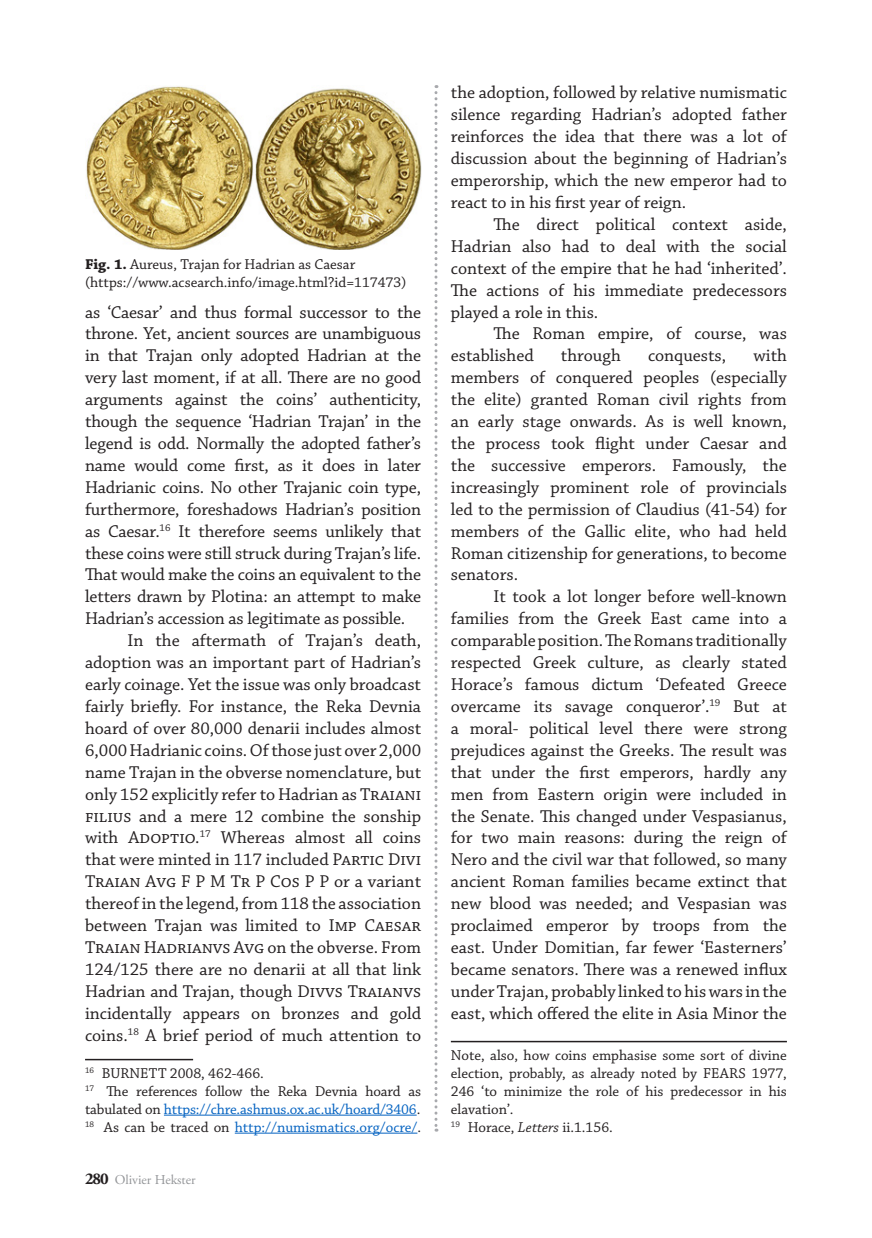
<style>
.page{position:relative;width:872px;height:1238px;background:#fff}
.page>*{position:absolute;margin:0;border:0;box-sizing:border-box;transform-origin:0 0}
.Continutul_articolul{font:18px/21.9px "Chaparral Pro";color:#231f20;text-align:justify}
.Nota_de_subsol_cu_sc{font:15px/18px "Chaparral Pro";color:#231f20}
.Figuri_si_tabele{font:15px "Chaparral Pro";color:#231f20}
.Nota_de_subsol_cu_sc-2{font:15px "Chaparral Pro";color:#0563c1}
.t1{font:13.5px "Adobe Garamond Pro";color:#939598}
.s1{font-weight:700}
.s2{color:#0563c1}
.s3{color:#231f20}
.s4{font-weight:700;font-size:16.5px;color:#231f20}
.s5{font-style:italic}
</style>
<div class="page">
<svg style="left:434px;top:85px;width:3px;height:1046px"></svg>
<hr style="left:85px;top:1058px;width:108px;height:2px;background:#231f20">
<hr style="left:164px;top:1114px;width:253px;height:1px;background:#0563c1">
<hr style="left:235px;top:1132px;width:182px;height:1px;background:#0563c1">
<hr style="left:451px;top:1040px;width:336px;height:2px;background:#231f20">
<img style="left:86px;top:86px;width:335px;height:164px">
<p class="Figuri_si_tabele" style="left:85px;top:256px;width:272px"><span class="s1">Fig. 1.</span> Aureus, Trajan for Hadrian as Caesar</p>
<p class="Figuri_si_tabele" style="left:85px;top:274px;width:323px">(https://www.acsearch.info/image.html?id=117473)</p>
<p class="Continutul_articolul" style="left:85px;top:301px;width:337px">as ‘Caesar’ and thus formal successor to the throne. Yet, ancient sources are unambiguous in that Trajan only adopted Hadrian at the very last moment, if at all. There are no good arguments against the coins’ authenticity, though the sequence ‘Hadrian Trajan’ in the legend is odd. Normally the adopted father’s name would come first, as it does in later Hadrianic coins. No other Trajanic coin type, furthermore, foreshadows Hadrian’s position as Caesar.<sup>16</sup> It therefore seems unlikely that these coins were still struck during Trajan’s life.<br>That would make the coins an equivalent to the letters drawn by Plotina: an attempt to make Hadrian’s accession as legitimate as possible.</p>
<p class="Continutul_articolul" style="left:85px;top:630px;width:337px;text-indent:43px">In the aftermath of Trajan’s death, adoption was an important part of Hadrian’s early coinage. Yet the issue was only broadcast fairly briefly. For instance, the Reka Devnia hoard of over 80,000 denarii includes almost 6,000 Hadrianic coins. Of those just over 2,000 name Trajan in the obverse nomenclature, but only 152 explicitly refer to Hadrian as Traiani filius and a mere 12 combine the sonship with Adoptio.<sup>17</sup> Whereas almost all coins that were minted in 117 included Partic Divi Traian Avg F P M Tr P Cos P P or a variant thereof in the legend, from 118 the association between Trajan was limited to Imp Caesar Traian Hadrianvs Avg on the obverse. From 124/125 there are no denarii at all that link Hadrian and Trajan, though Divvs Traianvs incidentally appears on bronzes and gold coins.<sup>18</sup> A brief period of much attention to</p>
<p class="Nota_de_subsol_cu_sc" style="left:85px;top:1064px;width:180px"><sup>16</sup> BURNETT 2008, 462-466.</p>
<p class="Nota_de_subsol_cu_sc" style="left:85px;top:1082px;width:337px"><sup>17</sup> The references follow the Reka Devnia hoard as tabulated on <span class="s2">https://chre.ashmus.ox.ac.uk/hoard/3406</span>.</p>
<p class="Nota_de_subsol_cu_sc-2" style="left:85px;top:1118px;width:337px"><sup>18</sup> <span class="s3">As can be traced on</span> http://numismatics.org/ocre/<span class="s3">.</span></p>
<p class="t1" style="left:85px;top:1171px;width:112px"><span class="s4">280</span> Olivier Hekster</p>
<p class="Continutul_articolul" style="left:451px;top:82px;width:338px">the adoption, followed by relative numismatic silence regarding Hadrian’s adopted father reinforces the idea that there was a lot of discussion about the beginning of Hadrian’s emperorship, which the new emperor had to react to in his first year of reign.</p>
<p class="Continutul_articolul" style="left:451px;top:214px;width:337px;text-indent:43px">The direct political context aside, Hadrian also had to deal with the social context of the empire that he had ‘inherited’.<br>The actions of his immediate predecessors played a role in this.</p>
<p class="Continutul_articolul" style="left:451px;top:323px;width:337px;text-indent:43px">The Roman empire, of course, was established</p>
<p class="Continutul_articolul" style="left:451px;top:345px;width:337px;text-indent:303px">with members of conquered peoples (especially the elite) granted Roman civil rights from an early stage onwards. As is well known, the process took flight under Caesar and the successive emperors. Famously, the increasingly prominent role of provincials led to the permission of Claudius (41-54) for members of the Gallic elite, who had held Roman citizenship for generations, to become senators.</p>
<p class="Continutul_articolul" style="left:451px;top:586px;width:338px;text-indent:43px">It took a lot longer before well-known families from the Greek East came into a comparable position. The Romans traditionally respected Greek culture, as clearly stated Horace’s famous dictum ‘Defeated Greece overcame its savage conqueror’.<sup>19</sup> But at a moral- political level there were strong prejudices against the Greeks. The result was that under the first emperors, hardly any men from Eastern origin were included in the Senate. This changed under Vespasianus, for two main reasons: during the reign of Nero and the civil war that followed, so many ancient Roman families became extinct that new blood was needed; and Vespasian was proclaimed emperor by troops from the east. Under Domitian, far fewer ‘Easterners’ became senators. There was a renewed influx under Trajan, probably linked to his wars in the east, which offered the elite in Asia Minor the</p>
<p class="Nota_de_subsol_cu_sc" style="left:451px;top:1046px;width:337px;text-align:justify">Note, also, how coins emphasise some sort of divine election, probably, as already noted by FEARS 1977, 246 ‘to minimize the role of his predecessor in his elavation’.</p>
<p class="Nota_de_subsol_cu_sc" style="left:451px;top:1118px;width:163px"><sup>19</sup> Horace, <span class="s5">Letters</span> ii.1.156.</p>
<p class="Continutul_articolul" style="left:561px;top:345px;width:61px">through</p>
<p class="Continutul_articolul" style="left:648px;top:345px;width:80px">conquests,</p>
</div>
